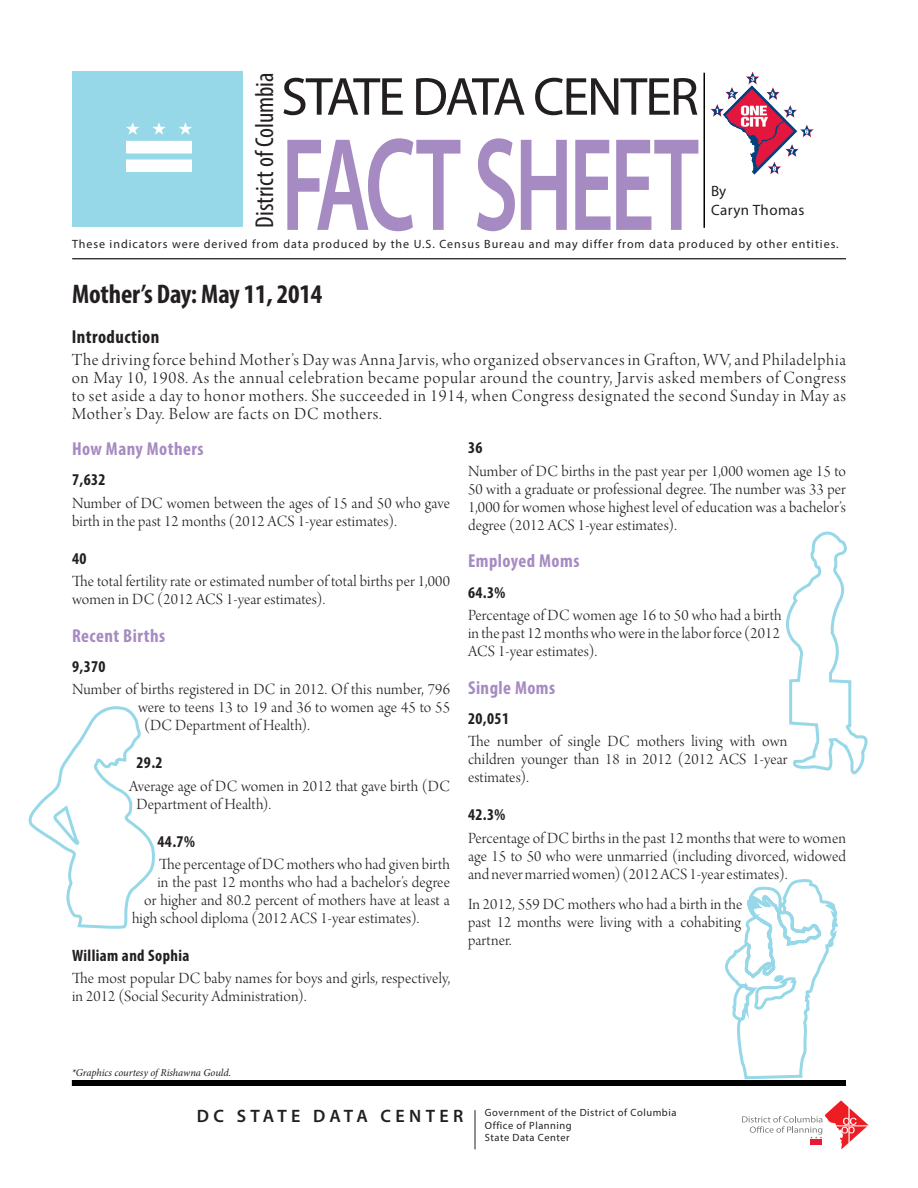
<style>
.page{position:relative;width:918px;height:1188px;background:#fff}
.page>*{position:absolute;margin:0;border:0;box-sizing:border-box;transform-origin:0 0}
.t1{font:600 133.65px "Myriad Pro";letter-spacing:-.045em;color:#a68bc2;scale:.65 1}
.t2{font:54px "Myriad Pro";letter-spacing:-.04em;color:#231f20}
.t3{font:700 condensed 27px "Myriad Pro";letter-spacing:-.005em;color:#231f20}
.t4{font:condensed 25.95px "Myriad Pro";color:#231f20}
.Heading_2{font:700 condensed 18.75px "Myriad Pro";letter-spacing:.025em;color:#a68bc2}
.Heading_2-2{font:700 condensed 18.75px "Myriad Pro";letter-spacing:.025em;color:#231f20}
.Paragraph_Style_1{font:18px/18px "Arno Pro Light Display";letter-spacing:.04em;color:#231f20;text-align:justify}
.Paragraph_Style_1-2{font:16.5px/18px "Arno Pro Light Display";letter-spacing:.01em;color:#231f20;text-align:justify}
.Heading_3{font:700 condensed 16.5px "Myriad Pro";letter-spacing:.025em;color:#231f20}
.t5{font:15px "Myriad Pro";letter-spacing:.03em;color:#231f20}
.t6{font:12px "Myriad Pro";letter-spacing:.08em;color:#231f20}
.t7{font:10.5px "Myriad Pro";letter-spacing:.05em;color:#231f20}
.t8{font:italic 10.5px "Minion Pro";letter-spacing:-.01em;color:#231f20}
.s1{font-weight:600;font-size:18px}
</style>
<div class="page">
<div style="left:72px;top:72px;width:171px;height:155px;background:#96d8e8"></div>
<img style="left:127px;top:123px;width:65px;height:49px">
<img style="left:711px;top:72px;width:103px;height:102px">
<hr style="left:704px;top:73px;width:1px;height:155px;background:#000">
<hr style="left:475px;top:1110px;width:1px;height:39px;background:#231f20">
<div style="left:72px;top:1080px;width:774px;height:6px;background:#000"></div>
<hr style="left:72px;top:258px;width:774px;height:1px;background:#000">
<svg style="left:742px;top:1100px;width:126px;height:49px"></svg>
<svg style="left:28px;top:706px;width:127px;height:223px"></svg>
<svg style="left:725px;top:879px;width:115px;height:236px"></svg>
<svg style="left:786px;top:531px;width:82px;height:244px"></svg>
<p class="t4" style="left:249px;top:228px;width:157px;rotate:-90deg">District of Columbia</p>
<p class="t2" style="left:281px;top:63px;width:419px">STATE DATA CENTER</p>
<p class="t1" style="left:281px;top:100px;width:644px">FACT SHEET</p>
<p class="t5" style="left:711px;top:181px;width:17px">By</p>
<p class="t5" style="left:711px;top:201px;width:95px">Caryn Thomas</p>
<p class="t6" style="left:72px;top:237px;width:768px">These indicators were derived from data produced by the U.S. Census Bureau and may differ from data produced by other entities.</p>
<p class="t3" style="left:72px;top:277px;width:252px">Mother’s Day: May 11, 2014</p>
<p class="Heading_2-2" style="left:72px;top:325px;width:89px">Introduction</p>
<p class="Paragraph_Style_1" style="left:72px;top:352px;width:776px">The driving force behind Mother’s Day was Anna Jarvis, who organized observances in Grafton, WV, and Philadelphia on May 10, 1908. As the annual celebration became popular around the country, Jarvis asked members of Congress to set aside a day to honor mothers. She succeeded in 1914, when Congress designated the second Sunday in May as Mother’s Day. Below are facts on DC mothers.</p>
<p class="Heading_2" style="left:72px;top:437px;width:133px">How Many Mothers</p>
<p class="Heading_3" style="left:72px;top:470px;width:35px">7,632</p>
<p class="Paragraph_Style_1-2" style="left:72px;top:495px;width:380px">Number of DC women between the ages of 15 and 50 who gave birth in the past 12 months (2012 ACS 1-year estimates).</p>
<p class="Heading_3" style="left:72px;top:548px;width:16px">40</p>
<p class="Paragraph_Style_1-2" style="left:72px;top:573px;width:379px">The total fertility rate or estimated number of total births per 1,000 women in DC (2012 ACS 1-year estimates).</p>
<p class="Heading_2" style="left:72px;top:624px;width:95px">Recent Births</p>
<p class="Heading_3" style="left:72px;top:656px;width:35px">9,370</p>
<p class="Paragraph_Style_1-2" style="left:72px;top:682px;width:379px">Number of births registered in DC in 2012. Of this number, 796</p>
<p class="Paragraph_Style_1-2" style="left:138px;top:700px;width:314px">were to teens 13 to 19 and 36 to women age 45 to 55</p>
<p class="Paragraph_Style_1-2" style="left:144px;top:718px;width:167px">(DC Department of Health).</p>
<p class="Heading_3" style="left:136px;top:752px;width:28px">29.2</p>
<p class="Paragraph_Style_1-2" style="left:136px;top:778px;width:315px;text-indent:-8px">Average age of DC women in 2012 that gave birth (DC<br>Department of Health).</p>
<p class="Heading_3" style="left:158px;top:831px;width:39px">44.7%</p>
<p class="Paragraph_Style_1-2" style="left:159px;top:856px;width:292px">The percentage of DC mothers who had given birth</p>
<p class="Paragraph_Style_1-2" style="left:158px;top:874px;width:294px">in the past 12 months who had a bachelor’s degree</p>
<p class="Paragraph_Style_1-2" style="left:144px;top:892px;width:307px">or higher and 80.2 percent of mothers have at least a</p>
<p class="Paragraph_Style_1-2" style="left:132px;top:910px;width:289px">high school diploma (2012 ACS 1-year estimates).</p>
<p class="Heading_3" style="left:72px;top:945px;width:119px">William and Sophia</p>
<p class="Paragraph_Style_1-2" style="left:72px;top:971px;width:380px">The most popular DC baby names for boys and girls, respectively, in 2012 (Social Security Administration).</p>
<p class="Heading_3" style="left:468px;top:438px;width:16px">36</p>
<p class="Paragraph_Style_1-2" style="left:468px;top:463px;width:380px">Number of DC births in the past year per 1,000 women age 15 to 50 with a graduate or professional degree. The number was 33 per 1,000 for women whose highest level of education was a bachelor’s degree (2012 ACS 1-year estimates).</p>
<p class="Heading_2" style="left:468px;top:549px;width:113px">Employed Moms</p>
<p class="Heading_3" style="left:468px;top:582px;width:39px">64.3%</p>
<p class="Paragraph_Style_1-2" style="left:468px;top:607px;width:315px">Percentage of DC women age 16 to 50 who had a birth in the past 12 months who were in the labor force (2012<br>ACS 1-year estimates).</p>
<p class="Heading_2" style="left:468px;top:676px;width:89px">Single Moms</p>
<p class="Heading_3" style="left:468px;top:708px;width:43px">20,051</p>
<p class="Paragraph_Style_1-2" style="left:468px;top:734px;width:321px">The number of single DC mothers living with own children younger than 18 in 2012 (2012 ACS 1-year estimates).</p>
<p class="Heading_3" style="left:468px;top:804px;width:39px">42.3%</p>
<p class="Paragraph_Style_1-2" style="left:468px;top:830px;width:380px">Percentage of DC births in the past 12 months that were to women age 15 to 50 who were unmarried (including divorced, widowed and never married women) (2012 ACS 1-year estimates).</p>
<p class="Paragraph_Style_1-2" style="left:468px;top:896px;width:276px">In 2012, 559 DC mothers who had a birth in the past 12 months were living with a cohabiting partner.</p>
<p class="t8" style="left:72px;top:1066px;width:161px">*Graphics courtesy of Rishawna Gould.</p>
<p class="t7" style="left:197px;top:1106px;width:481px"><span class="s1">D C S TAT E D ATA C E N T E R</span> Government of the District of Columbia</p>
<p class="t7" style="left:485px;top:1119px;width:88px">Office of Planning</p>
<p class="t7" style="left:485px;top:1131px;width:86px">State Data Center</p>
</div>
